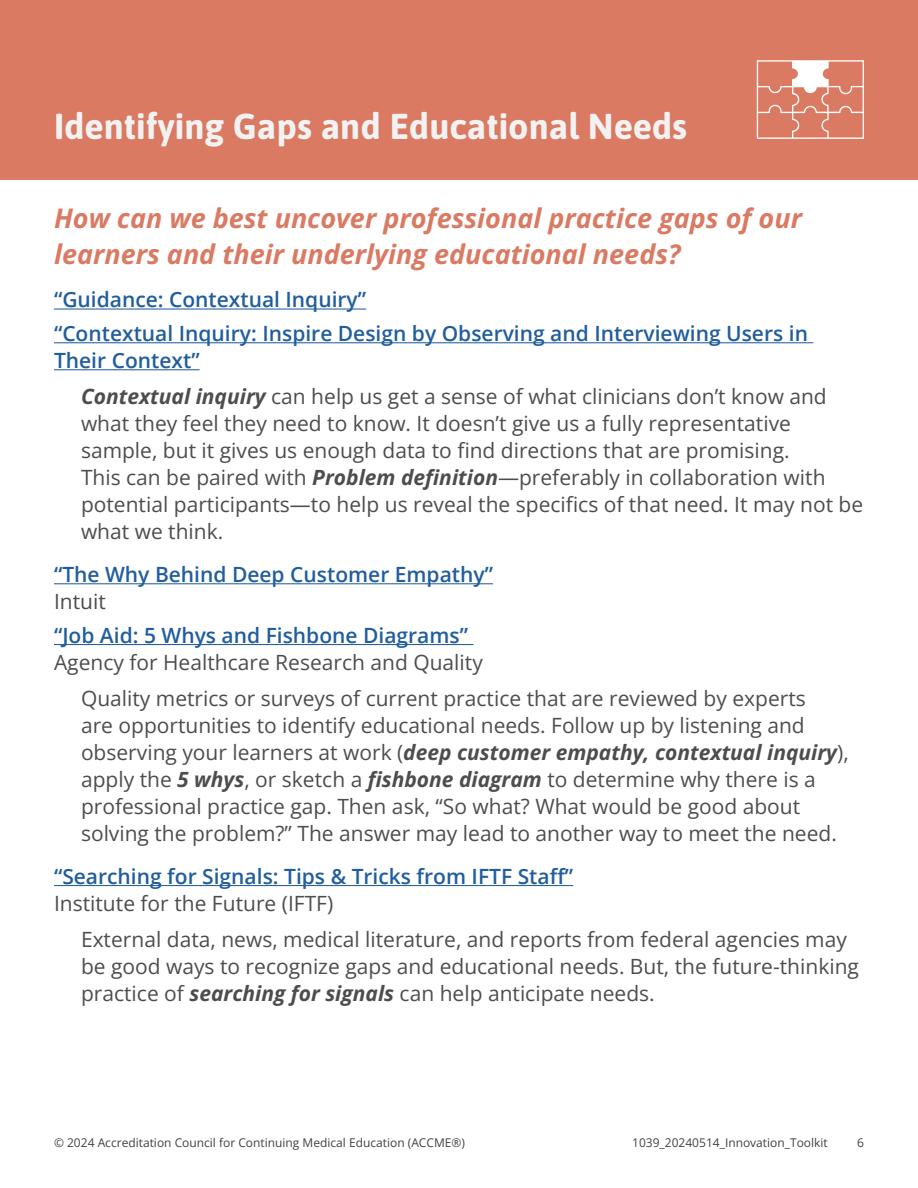
<style>
.page{position:relative;width:918px;height:1188px;background:#fff}
.page>*{position:absolute;margin:0;border:0;box-sizing:border-box;transform-origin:0 0}
.t1{font:700 36px "Asap";color:#f2f2f2}
.t2{font:italic 700 27px/36px "Open Sans";color:#da7a63}
.t3{font:21px/27px "Open Sans";color:#4d4d4d}
.t4{font:600 21px/33.8px "Open Sans";color:#215e9e}
.t5{font:12px "Open Sans";color:#414042}
.s1{font-weight:700;font-style:italic}
</style>
<div class="page">
<div style="left:0;top:0;width:918px;height:179px;background:#da7a63"></div>
<hr style="left:54px;top:309px;width:312px;height:1px;background:#215e9e">
<hr style="left:54px;top:342px;width:759px;height:1px;background:#215e9e">
<hr style="left:54px;top:369px;width:146px;height:1px;background:#215e9e">
<hr style="left:54px;top:583px;width:439px;height:1px;background:#215e9e">
<hr style="left:54px;top:644px;width:419px;height:1px;background:#215e9e">
<hr style="left:54px;top:885px;width:519px;height:1px;background:#215e9e">
<svg style="left:757px;top:60px;width:107px;height:79px"></svg>
<h1 class="t1" style="left:54px;top:101px;width:634px">Identifying Gaps and Educational Needs</h1>
<h1 class="t1" style="left:54px;top:101px;width:470px">The Pat ent Partner Roadmap</h1>
<p class="t2" style="left:54px;top:200px;width:750px">How can we best uncover professional practice gaps of our learners and their underlying educational needs?</p>
<p class="t4" style="left:54px;top:283px;width:756px">“Guidance: Contextual Inquiry”<br>“Contextual Inquiry: Inspire Design by Observing and Interviewing Users in</p>
<p class="t4" style="left:54px;top:343px;width:147px">Their Context”</p>
<p class="t3" style="left:81px;top:383px;width:784px"><span class="s1">Contextual inquiry</span> can help us get a sense of what clinicians don’t know and what they feel they need to know. It doesn’t give us a fully representative sample, but it gives us enough data to find directions that are promising.<br>This can be paired with <span class="s1">Problem definition</span>—preferably in collaboration with potential participants—to help us reveal the specifics of that need. It may not be what we think.</p>
<p class="t4" style="left:54px;top:557px;width:441px">“The Why Behind Deep Customer Empathy”</p>
<p class="t3" style="left:54px;top:588px;width:53px">Intuit</p>
<p class="t4" style="left:54px;top:618px;width:416px">“Job Aid: 5 Whys and Fishbone Diagrams”</p>
<p class="t3" style="left:54px;top:648px;width:430px">Agency for Healthcare Research and Quality</p>
<p class="t3" style="left:81px;top:684px;width:769px">Quality metrics or surveys of current practice that are reviewed by experts<br>are opportunities to identify educational needs. Follow up by listening and observing your learners at work (<span class="s1">deep customer empathy, contextual inquiry</span>), apply the <span class="s1">5 whys</span>, or sketch a <span class="s1">fishbone diagram</span> to determine why there is a professional practice gap. Then ask, “So what? What would be good about solving the problem?” The answer may lead to another way to meet the need.</p>
<p class="t4" style="left:54px;top:859px;width:521px">“Searching for Signals: Tips &amp; Tricks from IFTF Staff”</p>
<p class="t3" style="left:54px;top:889px;width:281px">Institute for the Future (IFTF)</p>
<p class="t3" style="left:81px;top:925px;width:779px">External data, news, medical literature, and reports from federal agencies may be good ways to recognize gaps and educational needs. But, the future-thinking practice of <span class="s1">searching for signals</span> can help anticipate needs.</p>
<p class="t5" style="left:54px;top:1134px;width:413px">© 2024 Accreditation Council for Continuing Medical Education (ACCME®)</p>
<p class="t5" style="left:632px;top:1134px;width:197px">1039_20240514_Innovation_Toolkit</p>
<p class="t5" style="left:857px;top:1134px;width:8px">6</p>
</div>
